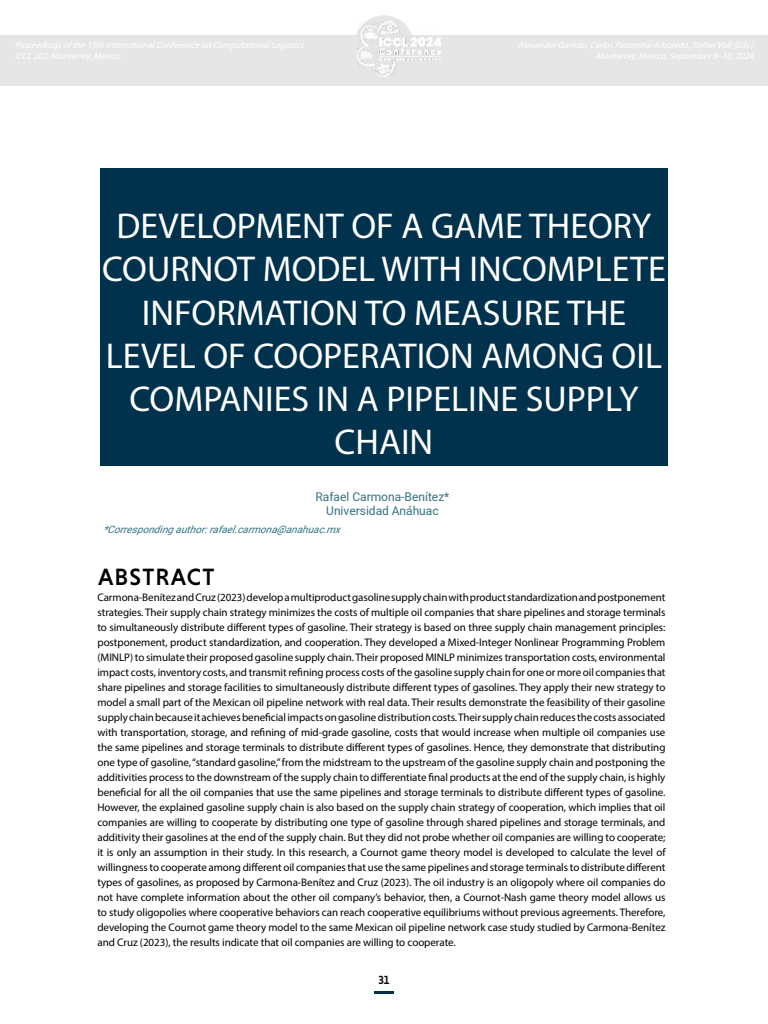
<style>
.page{position:relative;width:768px;height:1024px;background:#fff}
.page>*{position:absolute;margin:0;border:0;box-sizing:border-box;transform-origin:0 0}
.t1{font:36px/43.2px "Myriad Pro";color:#fff;text-align:center}
.t2{font:500 24px "Niveau Grotesk";letter-spacing:.05em;color:#000}
.t3{font:12px/14.4px "Heebo";color:#327284;text-align:center}
.t4{font:500 12px "Niveau Grotesk";color:#000}
.t5{font:11px/15px "Myriad Pro";letter-spacing:-.005em;color:#000;text-align:justify}
.t6{font:italic 10px "Heebo";color:#327284}
</style>
<div class="page">
<div style="left:100px;top:168px;width:568px;height:298px;background:#00324d"></div>
<hr style="left:374px;top:991px;width:20px;height:3px;background:#00324d">
<div style="left:0;top:35px;width:768px;height:51px;background:#e6e6e6"></div>
<div style="left:354px;top:15px;width:60px;height:59px;background:#e6e6e6;border-radius:50%"></div>
<img style="left:357px;top:21px;width:84px;height:56px">
<h1 class="t1" style="left:102px;top:204px;width:565px">DEVELOPMENT OF A GAME THEORY<br>COURNOT MODEL WITH INCOMPLETE<br>INFORMATION TO MEASURE THE<br>LEVEL OF COOPERATION AMONG OIL<br>COMPANIES IN A PIPELINE SUPPLY<br>CHAIN</h1>
<p class="t3" style="left:315px;top:489px;width:135px">Rafael Carmona-Benítez*<br>Universidad Anáhuac</p>
<p class="t6" style="left:103px;top:523px;width:243px">*Correspondingauthor:rafael.carmona@anahuac.mx</p>
<h2 class="t2" style="left:98px;top:563px;width:118px">ABSTRACT</h2>
<p class="t5" style="left:97px;top:590px;width:570px">Carmona-Benítez and Cruz (2023) develop a multiproduct gasoline supply chain with product standardization and postponement strategies. Their supply chain strategy minimizes the costs of multiple oil companies that share pipelines and storage terminals to simultaneously distribute different types of gasoline. Their strategy is based on three supply chain management principles: postponement, product standardization, and cooperation. They developed a Mixed-Integer Nonlinear Programming Problem (MINLP) to simulate their proposed gasoline supply chain. Their proposed MINLP minimizes transportation costs, environmental impact costs, inventory costs, and transmit refining process costs of the gasoline supply chain for one or more oil companies that share pipelines and storage facilities to simultaneously distribute different types of gasolines. They apply their new strategy to model a small part of the Mexican oil pipeline network with real data. Their results demonstrate the feasibility of their gasoline supply chain because it achieves beneficial impacts on gasoline distribution costs. Their supply chain reduces the costs associated with transportation, storage, and refining of mid-grade gasoline, costs that would increase when multiple oil companies use the same pipelines and storage terminals to distribute different types of gasolines. Hence, they demonstrate that distributing one type of gasoline, “standard gasoline,” from the midstream to the upstream of the gasoline supply chain and postponing the additivities process to the downstream of the supply chain to differentiate final products at the end of the supply chain, is highly beneficial for all the oil companies that use the same pipelines and storage terminals to distribute different types of gasoline.<br>However, the explained gasoline supply chain is also based on the supply chain strategy of cooperation, which implies that oil companies are willing to cooperate by distributing one type of gasoline through shared pipelines and storage terminals, and additivity their gasolines at the end of the supply chain. But they did not probe whether oil companies are willing to cooperate; it is only an assumption in their study. In this research, a Cournot game theory model is developed to calculate the level of willingness to cooperate among different oil companies that use the same pipelines and storage terminals to distribute different types of gasolines, as proposed by Carmona-Benítez and Cruz (2023). The oil industry is an oligopoly where oil companies do not have complete information about the other oil company’s behavior, then, a Cournot-Nash game theory model allows us to study oligopolies where cooperative behaviors can reach cooperative equilibriums without previous agreements. Therefore, developing the Cournot game theory model to the same Mexican oil pipeline network case study studied by Carmona-Benítez and Cruz (2023), the results indicate that oil companies are willing to cooperate.</p>
<p class="t4" style="left:378px;top:973px;width:13px">31</p>
</div>
